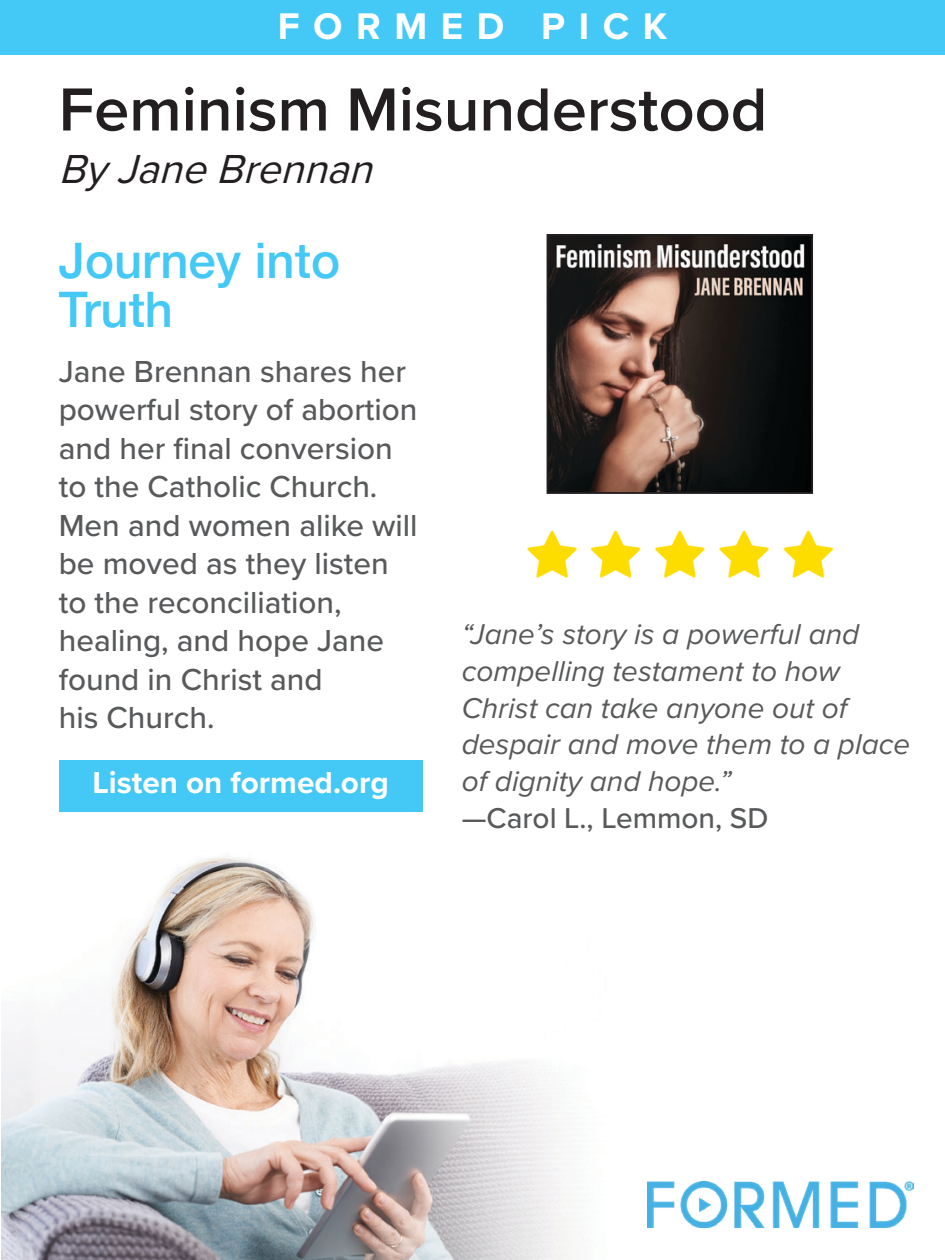
<style>
.page{position:relative;width:945px;height:1260px;background:#fff}
.page>*{position:absolute;margin:0;border:0;box-sizing:border-box;transform-origin:0 0}
.t1{font:600 63px "Proxima Nova";color:#231f20}
.t2{font:500 49px/49px "Helvetica Neue";color:#44c8f5}
.t3{font:italic 42px "Proxima Nova";color:#231f20}
.t4{font:700 38.5px "Proxima Nova";letter-spacing:.35em;color:#fff}
.t5{font:500 31.5px/38.5px "Proxima Nova";color:#58595b}
.t6{font:700 31.5px "Proxima Nova";color:#fff}
.t7{font:italic 29.75px/36.8px "Proxima Nova";color:#58595b}
.t8{font:500 29.75px "Proxima Nova";color:#58595b}
</style>
<div class="page">
<div style="left:0;top:0;width:945px;height:55px;background:#44c8f5"></div>
<img style="left:1px;top:760px;width:911px;height:499px">
<img style="left:527px;top:530px;width:307px;height:48px">
<img style="left:648px;top:1182px;width:266px;height:46px">
<img style="left:550px;top:237px;width:260px;height:254px">
<div style="left:547px;top:234px;width:266px;height:260px;border:2px solid #231f20"></div>
<div style="left:59px;top:760px;width:363px;height:52px;background:#44c8f5"></div>
<p class="t4" style="left:278px;top:-2px;width:391px">FORMED PICK</p>
<p class="t1" style="left:59px;top:63px;width:710px">Feminism Misunderstood</p>
<p class="t3" style="left:59px;top:138px;width:330px">ByJaneBrennan</p>
<p class="t2" style="left:59px;top:232px;width:283px">Journey into<br>Truth</p>
<p class="t5" style="left:59px;top:351px;width:360px">Jane Brennan shares her powerful story of abortion and her final conversion to the Catholic Church.<br>Men and women alike will be moved as they listen to the reconciliation, healing, and hope Jane found in Christ and<br>his Church.</p>
<p class="t6" style="left:92px;top:759px;width:298px">Listen on formed.org</p>
<p class="t7" style="left:462px;top:614px;width:450px">“Jane’s story is a powerful and compelling testament to how<br>Christ can take anyone out of despair and move them to a place of dignity and hope.”</p>
<p class="t8" style="left:462px;top:796px;width:308px">—Carol L., Lemmon, SD</p>
</div>
